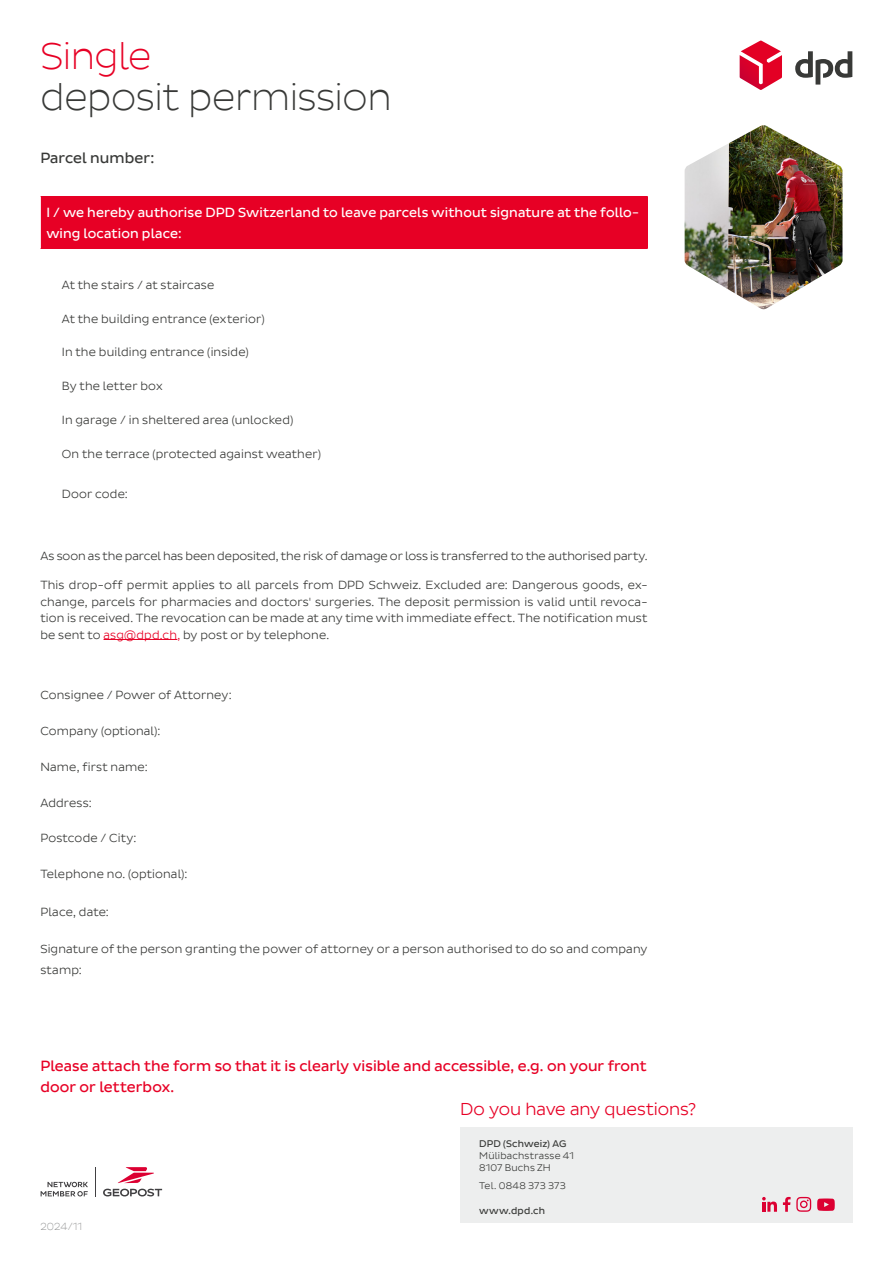
<style>
.page{position:relative;width:893px;height:1263px;background:#fff}
.page>*{position:absolute;margin:0;border:0;box-sizing:border-box;transform-origin:0 0}
.t1{font:300 38.4px "Pluto Sans DPD Extra";letter-spacing:-.01em;color:#383937}
.t2{font:300 38.4px "Pluto Sans DPD Extra";letter-spacing:-.015em;color:#e70025}
.t3{font:17.55px "Pluto Sans DPD Light";color:#e70025}
.t4{font:15px/21px "Pluto Sans DPD Regular";letter-spacing:.005em;color:#e70025}
.t5{font:15px "Pluto Sans DPD Regular";letter-spacing:.005em;color:#383937}
.t6{font:13.5px/21px "Pluto Sans DPD Regular";letter-spacing:.01em;color:#fff}
.t7{font:12px/16.5px "Pluto Sans DPD Light";letter-spacing:.015em;color:#383937;text-align:justify}
.t8{font:12px "Pluto Sans DPD Light";letter-spacing:-.005em;color:#383937}
.t9{font:300 10.5px "Pluto Sans DPD Extra";letter-spacing:.01em;color:#8e8f8f}
.t10{font:9.9px/12.3px "Pluto Sans DPD Light";letter-spacing:.02em;color:#383937}
.t11{font:9.9px "Pluto Sans DPD Regular";letter-spacing:.02em;color:#383937}
.s1{color:#e70025}
</style>
<div class="page">
<svg style="left:103px;top:1189px;width:59px;height:7px"></svg>
<svg style="left:118px;top:1167px;width:36px;height:16px"></svg>
<svg style="left:95px;top:1167px;width:1px;height:29px"></svg>
<svg style="left:41px;top:1182px;width:47px;height:14px"></svg>
<svg style="left:795px;top:51px;width:57px;height:34px"></svg>
<svg style="left:740px;top:41px;width:42px;height:49px"></svg>
<div style="left:40px;top:196px;width:608px;height:53px;background:#e70025"></div>
<hr style="left:40px;top:196px;width:1px;height:53px;background:#fff">
<hr style="left:104px;top:639px;width:73px;height:1px;background:#e70025">
<img style="left:685px;top:125px;width:157px;height:184px">
<div style="left:460px;top:1126px;width:392px;height:96px;background:#edeeee"></div>
<svg style="left:783px;top:1197px;width:28px;height:15px"></svg>
<svg style="left:762px;top:1197px;width:15px;height:15px"></svg>
<svg style="left:817px;top:1198px;width:18px;height:13px"></svg>
<h1 class="t2" style="left:41px;top:35px;width:112px">Single</h1>
<h1 class="t1" style="left:41px;top:75px;width:353px">deposit permission</h1>
<p class="t5" style="left:40px;top:150px;width:115px">Parcel number:</p>
<p class="t6" style="left:46px;top:202px;width:594px">I / we hereby authorise DPD Switzerland to leave parcels without signature at the follo&shy;wing location place:</p>
<p class="t7" style="left:62px;top:277px;width:154px">At the stairs / at staircase</p>
<p class="t7" style="left:62px;top:311px;width:204px">At the building entrance (exterior)</p>
<p class="t7" style="left:62px;top:344px;width:188px">In the building entrance (inside)</p>
<p class="t7" style="left:62px;top:378px;width:102px">By the letter box</p>
<p class="t7" style="left:62px;top:412px;width:233px">In garage / in sheltered area (unlocked)</p>
<p class="t7" style="left:62px;top:446px;width:261px">On the terrace (protected against weather)</p>
<p class="t7" style="left:62px;top:486px;width:68px">Door code:</p>
<p class="t8" style="left:40px;top:549px;width:609px">As soon as the parcel has been deposited, the risk of damage or loss is transferred to the authorised party.</p>
<p class="t7" style="left:40px;top:577px;width:609px">This drop-off permit applies to all parcels from DPD Schweiz. Excluded are: Dangerous goods, ex&shy;change, parcels for pharmacies and doctors' surgeries. The deposit permission is valid until revoca&shy;tion is received. The revocation can be made at any time with immediate effect. The notification must be sent to <span class="s1">asg@dpd.ch,</span> by post or by telephone.</p>
<p class="t7" style="left:40px;top:687px;width:193px">Consignee / Power of Attorney:</p>
<p class="t7" style="left:40px;top:723px;width:121px">Company (optional):</p>
<p class="t7" style="left:40px;top:758px;width:109px">Name, first name:</p>
<p class="t7" style="left:40px;top:794px;width:53px">Address:</p>
<p class="t7" style="left:40px;top:830px;width:98px">Postcode / City:</p>
<p class="t7" style="left:40px;top:866px;width:149px">Telephone no. (optional):</p>
<p class="t7" style="left:40px;top:903px;width:70px">Place, date:</p>
<p class="t7" style="left:40px;top:939px;width:609px;line-height:21px">Signature of the person granting the power of attorney or a person authorised to do so and company stamp:</p>
<p class="t4" style="left:40px;top:1056px;width:608px">Please attach the form so that it is clearly visible and accessible, e.g. on your front door or letterbox.</p>
<h2 class="t3" style="left:460px;top:1099px;width:238px">Do you have any questions?</h2>
<p class="t11" style="left:479px;top:1138px;width:89px">DPD (Schweiz) AG</p>
<p class="t10" style="left:479px;top:1149px;width:96px">Mülibachstrasse 41<br>8107 Buchs ZH</p>
<p class="t10" style="left:479px;top:1180px;width:88px">Tel. 0848 373 373</p>
<p class="t11" style="left:479px;top:1205px;width:67px">www.dpd.ch</p>
<p class="t9" style="left:41px;top:1221px;width:43px">2024/11</p>
</div>
